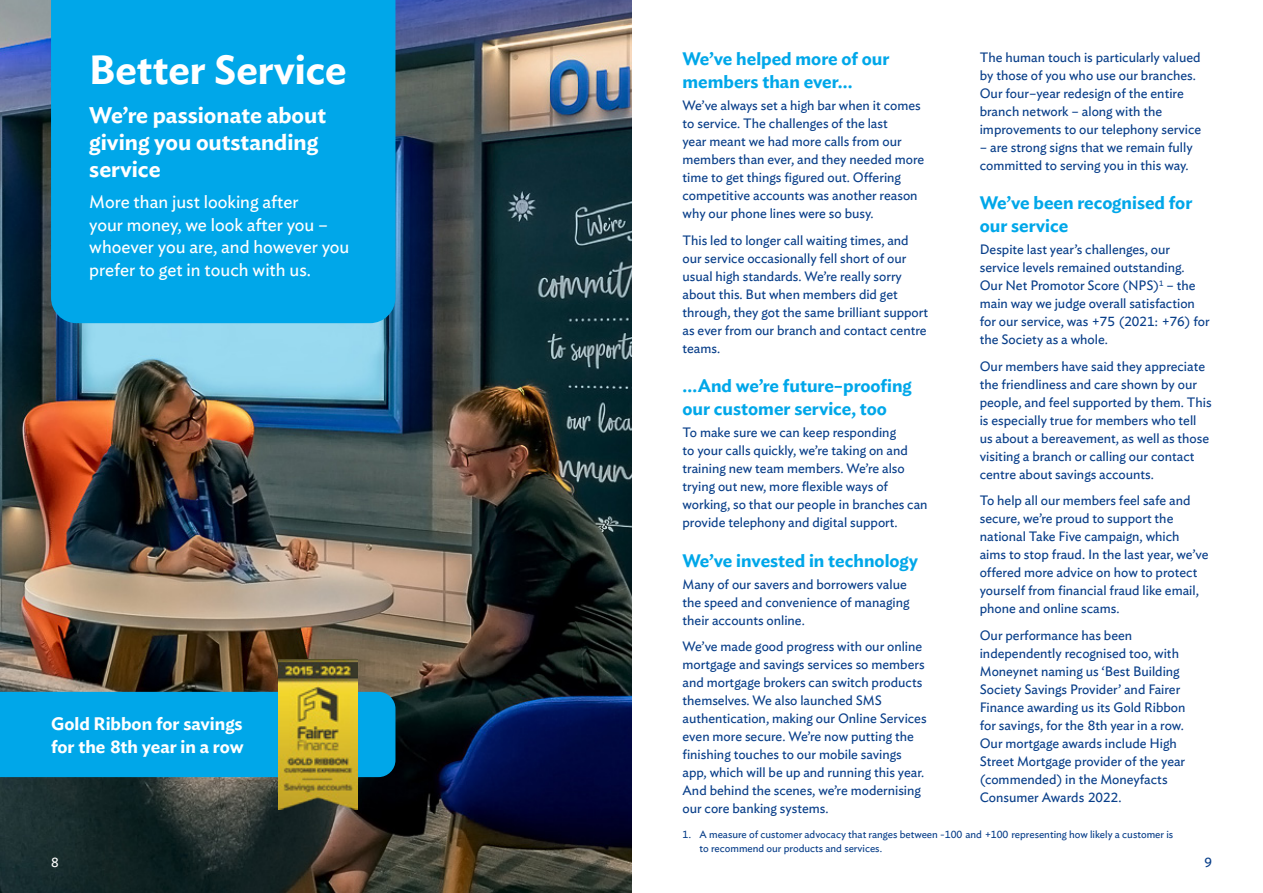
<style>
.page{position:relative;width:1263px;height:893px;background:#fff}
.page>*{position:absolute;margin:0;border:0;box-sizing:border-box;transform-origin:0 0}
.Header_3_-_semi_bold{font:600 40.5px "Ideal Sans";color:#fff}
.Header_5_-_semi_bold{font:600 22.5px/27px "Ideal Sans";color:#fff}
.Body_copy_12pt_by_15{font:600 18px/22.5px "Ideal Sans";color:#00a7e9}
.Body_copy_12pt_by_15-2{font:18px/22.5px "Ideal Sans";color:#fff}
.Body_copy_12pt_by_15-3{font:600 18px/22.5px "Ideal Sans";color:#fff}
.Body_copy_9pt_by_12p{font:13.5px/18px "Ideal Sans";color:#083e89}
.t1{font:13.5px "Ideal Sans";color:#fff}
.Small_print_7pt_by_1{font:10.5px/13.5px "Ideal Sans";color:#083e89}
</style>
<div class="page">
<img style="left:0;top:0;width:631px;height:893px">
<div style="left:51px;top:0;width:344px;height:323px;background:#00a7e9"></div>
<div style="left:0;top:692px;width:395px;height:85px;background:#00a7e9"></div>
<img style="left:279px;top:659px;width:78px;height:151px">
<p class="Header_3_-_semi_bold" style="left:89px;top:38px;width:259px">Better Service</p>
<p class="Header_5_-_semi_bold" style="left:89px;top:100px;width:238px">We’re passionate about giving you outstanding service</p>
<p class="Body_copy_12pt_by_15-2" style="left:89px;top:190px;width:262px">More than just looking after<br>your money, we look after you – whoever you are, and however you prefer to get in touch with us.</p>
<p class="Body_copy_12pt_by_15-3" style="left:51px;top:711px;width:194px">Gold Ribbon for savings for the 8th year in a row</p>
<p class="t1" style="left:51px;top:851px;width:9px">8</p>
<p class="Body_copy_12pt_by_15" style="left:682px;top:46px;width:208px">We’ve helped more of our members than ever…</p>
<p class="Body_copy_9pt_by_12p" style="left:682px;top:95px;width:243px">We’ve always set a high bar when it comes to service. The challenges of the last<br>year meant we had more calls from our members than ever, and they needed more time to get things figured out. Offering competitive accounts was another reason why our phone lines were so busy.</p>
<p class="Body_copy_9pt_by_12p" style="left:682px;top:230px;width:247px">This led to longer call waiting times, and our service occasionally fell short of our usual high standards. We’re really sorry about this. But when members did get through, they got the same brilliant support as ever from our branch and contact centre teams.</p>
<p class="Body_copy_12pt_by_15" style="left:682px;top:373px;width:231px">…And we’re future–proofing our customer service, too</p>
<p class="Body_copy_9pt_by_12p" style="left:682px;top:422px;width:247px">To make sure we can keep responding<br>to your calls quickly, we’re taking on and training new team members. We’re also trying out new, more flexible ways of working, so that our people in branches can provide telephony and digital support.</p>
<p class="Body_copy_12pt_by_15" style="left:682px;top:548px;width:237px">We’ve invested in technology</p>
<p class="Body_copy_9pt_by_12p" style="left:682px;top:574px;width:228px">Many of our savers and borrowers value the speed and convenience of managing their accounts online.</p>
<p class="Body_copy_9pt_by_12p" style="left:682px;top:636px;width:246px">We’ve made good progress with our online mortgage and savings services so members and mortgage brokers can switch products themselves. We also launched SMS authentication, making our Online Services even more secure. We’re now putting the finishing touches to our mobile savings app, which will be up and running this year.<br>And behind the scenes, we’re modernising our core banking systems.</p>
<p class="Body_copy_9pt_by_12p" style="left:980px;top:47px;width:223px">The human touch is particularly valued by those of you who use our branches.<br>Our four–year redesign of the entire branch network – along with the improvements to our telephony service</p>
<p class="Body_copy_9pt_by_12p" style="left:980px;top:137px;width:214px">– are strong signs that we remain fully committed to serving you in this way.</p>
<p class="Body_copy_12pt_by_15" style="left:980px;top:190px;width:214px">We’ve been recognised for our service</p>
<p class="Body_copy_9pt_by_12p" style="left:980px;top:239px;width:231px">Despite last year’s challenges, our service levels remained outstanding.<br>Our Net Promotor Score (NPS)<sup>1</sup> – the main way we judge overall satisfaction for our service, was +75 (2021: +76) for the Society as a whole.</p>
<p class="Body_copy_9pt_by_12p" style="left:980px;top:356px;width:233px">Our members have said they appreciate the friendliness and care shown by our people, and feel supported by them. This is especially true for members who tell us about a bereavement, as well as those visiting a branch or calling our contact centre about savings accounts.</p>
<p class="Body_copy_9pt_by_12p" style="left:980px;top:490px;width:230px">To help all our members feel safe and secure, we’re proud to support the national Take Five campaign, which aims to stop fraud. In the last year, we’ve offered more advice on how to protect yourself from financial fraud like email, phone and online scams.</p>
<p class="Body_copy_9pt_by_12p" style="left:980px;top:625px;width:207px">Our performance has been independently recognised too, with<br>Moneynet naming us ‘Best Building<br>Society Savings Provider’ and Fairer<br>Finance awarding us its Gold Ribbon for savings, for the 8th year in a row.<br>Our mortgage awards include High<br>Street Mortgage provider of the year (commended) in the Moneyfacts<br>Consumer Awards 2022.</p>
<p class="Small_print_7pt_by_1" style="left:699px;top:827px;width:475px;text-indent:-17px">1. A measure of customer advocacy that ranges between -100 and +100 representing how likely a customer is to recommend our products and services.</p>
<p class="Body_copy_9pt_by_12p" style="left:1204px;top:852px;width:9px">9</p>
</div>
